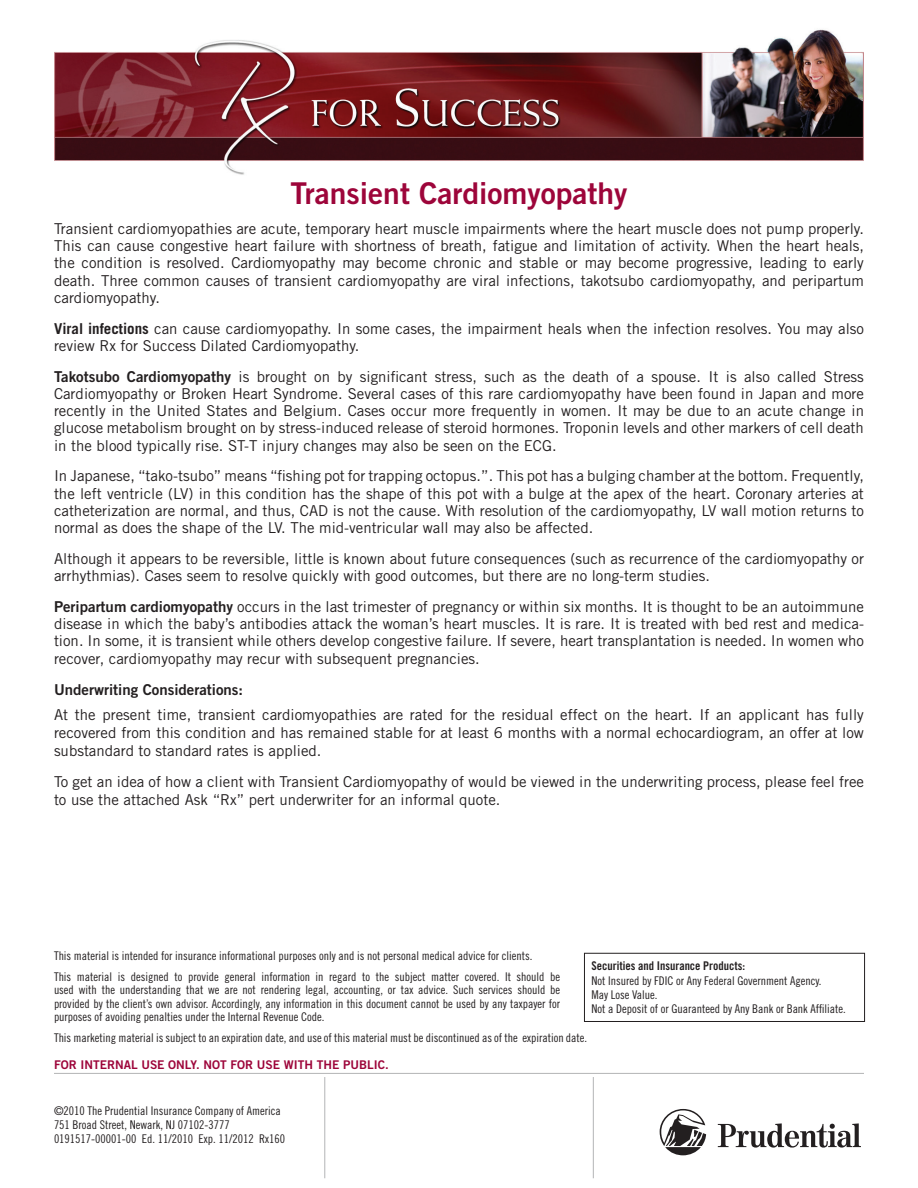
<style>
.page{position:relative;width:918px;height:1188px;background:#fff}
.page>*{position:absolute;margin:0;border:0;box-sizing:border-box;transform-origin:0 0}
.t1{font:30px "Trade Gothic LT Std Bd 2";color:#9d053a}
.t2{font:15px/17.2px "Trade Gothic LT Std";color:#231f20;text-align:justify}
.t3{font:15px "Trade Gothic LT Std Bd 2";color:#231f20}
.t4{font:12px/14.4px "Trade Gothic LT Std Cn 18";color:#231f20}
.t5{font:12px "Trade Gothic LT Std Bd 2";color:#9d053a}
.t6{font:12px "Trade Gothic LT Std Bd Cn 20";color:#231f20}
.s1{font-weight:700}
.s2{font-family:"Trade Gothic LT Std Bd 2"}
</style>
<div class="page">
<img style="left:54px;top:29px;width:810px;height:146px">
<svg style="left:660px;top:1109px;width:46px;height:46px"></svg>
<svg style="left:718px;top:1123px;width:143px;height:25px"></svg>
<hr style="left:54px;top:1073px;width:810px;height:1px;background:#808285">
<hr style="left:324px;top:1077px;width:1px;height:101px;background:#808285">
<hr style="left:593px;top:1077px;width:1px;height:101px;background:#808285">
<svg style="left:584px;top:953px;width:281px;height:69px"></svg>
<h1 class="t1" style="left:291px;top:175px;width:338px">Transient Cardiomyopathy</h1>
<p class="t2" style="left:54px;top:220px;width:812px">Transient cardiomyopathies are acute, temporary heart muscle impairments where the heart muscle does not pump properly.<br>This can cause congestive heart failure with shortness of breath, fatigue and limitation of activity. When the heart heals, the condition is resolved. Cardiomyopathy may become chronic and stable or may become progressive, leading to early death. Three common causes of transient cardiomyopathy are viral infections, takotsubo cardiomyopathy, and peripartum cardiomyopathy.</p>
<p class="t2" style="left:54px;top:319px;width:812px"><span class="s1">Viral infections</span> can cause cardiomyopathy. In some cases, the impairment heals when the infection resolves. You may also review Rx for Success Dilated Cardiomyopathy.</p>
<p class="t2" style="left:54px;top:367px;width:812px"><span class="s2">Takotsubo Cardiomyopathy</span> is brought on by significant stress, such as the death of a spouse. It is also called Stress Cardiomyopathy or Broken Heart Syndrome. Several cases of this rare cardiomyopathy have been found in Japan and more recently in the United States and Belgium. Cases occur more frequently in women. It may be due to an acute change in glucose metabolism brought on by stress-induced release of steroid hormones. Troponin levels and other markers of cell death in the blood typically rise. ST-T injury changes may also be seen on the ECG.</p>
<p class="t2" style="left:54px;top:467px;width:811px">In Japanese, “tako-tsubo” means “fishing pot for trapping octopus.”. This pot has a bulging chamber at the bottom. Frequently, the left ventricle (LV) in this condition has the shape of this pot with a bulge at the apex of the heart. Coronary arteries at catheterization are normal, and thus, CAD is not the cause. With resolution of the cardiomyopathy, LV wall motion returns to normal as does the shape of the LV. The mid-ventricular wall may also be affected.</p>
<p class="t2" style="left:54px;top:550px;width:812px">Although it appears to be reversible, little is known about future consequences (such as recurrence of the cardiomyopathy or arrhythmias). Cases seem to resolve quickly with good outcomes, but there are no long-term studies.</p>
<p class="t2" style="left:54px;top:598px;width:812px"><span class="s2">Peripartum cardiomyopathy</span> occurs in the last trimester of pregnancy or within six months. It is thought to be an autoimmune disease in which the baby’s antibodies attack the woman’s heart muscles. It is rare. It is treated with bed rest and medica&shy;tion. In some, it is transient while others develop congestive failure. If severe, heart transplantation is needed. In women who recover, cardiomyopathy may recur with subsequent pregnancies.</p>
<p class="t3" style="left:54px;top:680px;width:191px">U nderwriting Considerations:</p>
<p class="t2" style="left:54px;top:705px;width:812px;line-height:18px">At the present time, transient cardiomyopathies are rated for the residual effect on the heart. If an applicant has fully recovered from this condition and has remained stable for at least 6 months with a normal echocardiogram, an offer at low substandard to standard rates is applied.</p>
<p class="t2" style="left:54px;top:773px;width:812px;line-height:18px">To get an idea of how a client with Transient Cardiomyopathy of would be viewed in the underwriting process, please feel free to use the attached Ask “Rx” pert underwriter for an informal quote.</p>
<p class="t4" style="left:54px;top:946px;width:508px;line-height:20.2px">This material is intended for insurance informational purposes only and is not personal medical advice for clients.<br>This material is designed to provide general information in regard to the subject matter covered. It should be</p>
<p class="t4" style="left:54px;top:983px;width:508px;line-height:13.5px;text-align:justify">used with the understanding that we are not rendering legal, accounting, or tax advice. Such services should be provided by the client’s own advisor. Accordingly, any information in this document cannot be used by any taxpayer for purposes of avoiding penalties under the Internal Revenue Code.</p>
<p class="t4" style="left:54px;top:1031px;width:535px">This marketing material is subject to an expiration date, and use of this material must be discontinued as of the expiration date.</p>
<p class="t5" style="left:54px;top:1057px;width:336px">for internal use only. not for use with the public.</p>
<p class="t4" style="left:54px;top:1103px;width:233px">©2010 The Prudential Insurance Company of America<br>751 Broad Street, Newark, NJ 07102-3777<br>0191517-00001-00 Ed. 11/2010 Exp. 11/2012 Rx160</p>
<p class="t6" style="left:591px;top:959px;width:155px">Securities and Insurance Products:</p>
<p class="t4" style="left:591px;top:973px;width:256px">Not Insured by FDIC or Any Federal Government Agency.<br>May Lose Value.<br>Not a Deposit of or Guaranteed by Any Bank or Bank Affiliate.</p>
</div>
